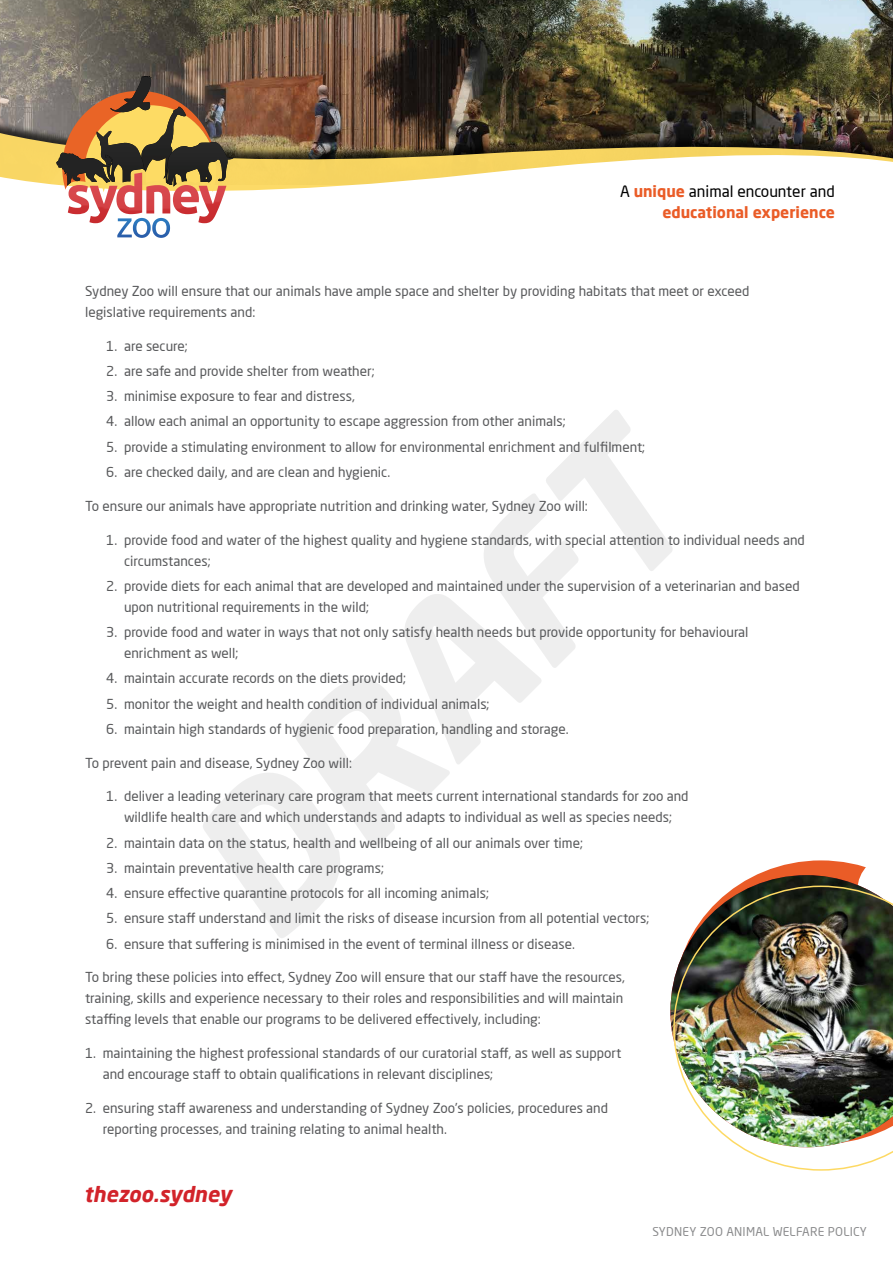
<style>
.page{position:relative;width:893px;height:1263px;background:#fff}
.page>*{position:absolute;margin:0;border:0;box-sizing:border-box;transform-origin:0 0}
.t1{font:italic 700 189.75px "Neo Sans Pro";color:#58595b}
.t2{font:italic 700 21px "Neo Sans Pro";color:#d2232a}
.t3{font:700 15.45px/20.5px "Neo Sans Pro";color:#ea5c27;text-align:right}
.t4{font:13.5px/21px "Neo Sans Pro";color:#58595b}
.t5{font:12px "Neo Sans Pro";letter-spacing:.02em;color:#58595b}
.s1{font-weight:400;color:#000}
</style>
<div class="page">
<img style="left:0;top:0;width:893px;height:108px">
<img style="left:0;top:108px;width:893px;height:12px">
<img style="left:0;top:120px;width:893px;height:11px">
<svg style="left:0;top:131px;width:893px;height:97px"></svg>
<img style="left:117px;top:218px;width:53px;height:20px">
<svg style="left:56px;top:77px;width:178px;height:115px;background:#907249"></svg>
<img style="left:110px;top:77px;width:42px;height:36px">
<img style="left:68px;top:173px;width:150px;height:41px">
<svg style="left:756px;top:860px;width:101px;height:15px;fill:#ea5c27"></svg>
<svg style="left:857px;top:864px;width:9px;height:11px"></svg>
<img style="left:670px;top:875px;width:191px;height:162px">
<img style="left:673px;top:885px;width:220px;height:286px">
<p class="t3" style="left:620px;top:181px;width:216px"><span class="s1">A</span> unique <span class="s1">animal encounter and </span>educational experience</p>
<p class="t4" style="left:85px;top:280px;width:666px">Sydney Zoo will ensure that our animals have ample space and shelter by providing habitats that meet or exceed legislative requirements and:</p>
<p class="t4" style="left:106px;top:335px;width:83px">1. are secure;</p>
<p class="t4" style="left:106px;top:360px;width:270px">2. are safe and provide shelter from weather;</p>
<p class="t4" style="left:106px;top:386px;width:250px">3. minimise exposure to fear and distress,</p>
<p class="t4" style="left:106px;top:411px;width:461px">4. allow each animal an opportunity to escape aggression from other animals;</p>
<p class="t4" style="left:106px;top:436px;width:540px">5. provide a stimulating environment to allow for environmental enrichment and fulfilment;</p>
<p class="t4" style="left:106px;top:461px;width:285px">6. are checked daily, and are clean and hygienic.</p>
<p class="t4" style="left:85px;top:495px;width:504px">To ensure our animals have appropriate nutrition and drinking water, Sydney Zoo will:</p>
<p class="t4" style="left:124px;top:529px;width:682px;text-indent:-18px">1. provide food and water of the highest quality and hygiene standards, with special attention to individual needs and circumstances;</p>
<p class="t4" style="left:124px;top:575px;width:677px;text-indent:-18px">2. provide diets for each animal that are developed and maintained under the supervision of a veterinarian and based upon nutritional requirements in the wild;</p>
<p class="t4" style="left:124px;top:621px;width:626px;text-indent:-18px">3. provide food and water in ways that not only satisfy health needs but provide opportunity for behavioural enrichment as well;</p>
<p class="t4" style="left:106px;top:668px;width:301px">4. maintain accurate records on the diets provided;</p>
<p class="t4" style="left:106px;top:693px;width:385px">5. monitor the weight and health condition of individual animals;</p>
<p class="t4" style="left:106px;top:718px;width:464px">6. maintain high standards of hygienic food preparation, handling and storage.</p>
<p class="t4" style="left:85px;top:752px;width:268px">To prevent pain and disease, Sydney Zoo will:</p>
<p class="t4" style="left:106px;top:786px;width:584px;text-align:center">1. deliver a leading veterinary care program that meets current international standards for zoo and wildlife health care and which understands and adapts to individual as well as species needs;</p>
<p class="t4" style="left:106px;top:832px;width:478px">2. maintain data on the status, health and wellbeing of all our animals over time;</p>
<p class="t4" style="left:106px;top:857px;width:279px">3. maintain preventative health care programs;</p>
<p class="t4" style="left:106px;top:882px;width:384px">4. ensure effective quarantine protocols for all incoming animals;</p>
<p class="t4" style="left:106px;top:908px;width:544px">5. ensure staff understand and limit the risks of disease incursion from all potential vectors;</p>
<p class="t4" style="left:106px;top:933px;width:470px">6. ensure that suffering is minimised in the event of terminal illness or disease.</p>
<p class="t4" style="left:85px;top:967px;width:541px;text-align:justify">To bring these policies into effect, Sydney Zoo will ensure that our staff have the resources, training, skills and experience necessary to their roles and responsibilities and will maintain staffing levels that enable our programs to be delivered effectively, including:</p>
<p class="t4" style="left:103px;top:1042px;width:520px;text-indent:-18px">1. maintaining the highest professional standards of our curatorial staff, as well as support and encourage staff to obtain qualifications in relevant disciplines;</p>
<p class="t4" style="left:103px;top:1097px;width:507px;text-indent:-18px">2. ensuring staff awareness and understanding of Sydney Zoo’s policies, procedures and reporting processes, and training relating to animal health.</p>
<h1 class="t1" style="left:137px;top:815px;width:608px;rotate:-45deg">DRAFT</h1>
<h2 class="t2" style="left:84px;top:1180px;width:149px">thezoo.sydney</h2>
<p class="t5" style="left:652px;top:1224px;width:216px">SYDNEY ZOO ANIMAL WELFARE POLICY</p>
</div>
